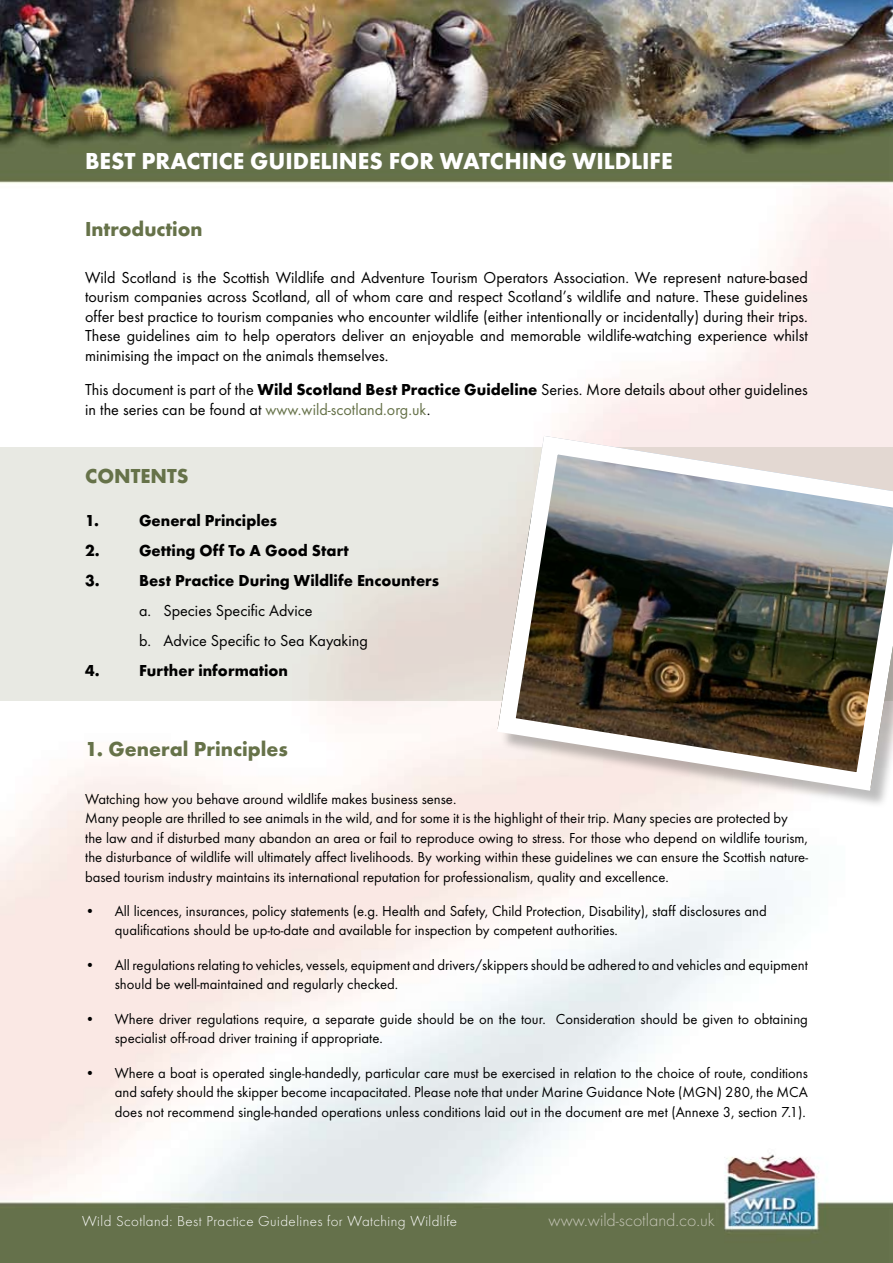
<style>
.page{position:relative;width:893px;height:1263px;background:#fff}
.page>*{position:absolute;margin:0;border:0;box-sizing:border-box;transform-origin:0 0}
.t1{font:700 24px "Futura T";color:#fff}
.t2{font:700 21px "Futura T";color:#667249}
.t3{font:300 18px "Futura T";color:#c5c5b6}
.t4{font:16.5px/19.5px "Futura T";color:#000}
.t5{font:700 16.5px "Futura T";color:#000}
.t6{font:15px/19.5px "Futura T";color:#000}
.t7{font:300 15px "Futura T";letter-spacing:.03em;color:#fff}
.s1{font-weight:700}
.s2{color:#667249}
</style>
<div class="page">
<img style="left:0;top:0;width:893px;height:1263px">
<div style="left:0;top:448px;width:893px;height:253px;background:linear-gradient(to bottom,#e8eae4,#e7e4dd)"></div>
<div style="left:499px;top:438px;width:394px;height:370px;background:#000;opacity:.26"></div>
<img style="left:488px;top:427px;width:405px;height:373px">
<h1 class="t1" style="left:85px;top:147px;width:589px">Best Practice Guidelines for Watching Wildlife</h1>
<h2 class="t2" style="left:85px;top:216px;width:119px">Introduction</h2>
<p class="t4" style="left:85px;top:267px;width:724px;text-align:justify">Wild Scotland is the Scottish Wildlife and Adventure Tourism Operators Association. We represent nature-based tourism companies across Scotland, all of whom care and respect Scotland’s wildlife and nature. These guidelines offer best practice to tourism companies who encounter wildlife (either intentionally or incidentally) during their trips.<br>These guidelines aim to help operators deliver an enjoyable and memorable wildlife-watching experience whilst minimising the impact on the animals themselves.</p>
<p class="t4" style="left:85px;top:380px;width:724px">This document is part of the <span class="s1">Wild Scotland Best Practice Guideline</span> Series. More details about other guidelines in the series can be found at <span class="s2">www.wild-scotland.org.uk</span>.</p>
<h2 class="t2" style="left:85px;top:464px;width:105px">Contents</h2>
<p class="t5" style="left:85px;top:511px;width:15px">1.</p>
<p class="t5" style="left:139px;top:511px;width:140px">General Principles</p>
<p class="t5" style="left:85px;top:541px;width:265px">2. Getting Off To A Good Start</p>
<p class="t5" style="left:85px;top:571px;width:356px">3. Best Practice During Wildlife Encounters</p>
<p class="t4" style="left:139px;top:595px;width:230px;line-height:29.8px">a. Species Specific Advice<br>b. Advice Specific to Sea Kayaking</p>
<p class="t5" style="left:85px;top:660px;width:39px">4. F</p>
<p class="t5" style="left:147px;top:660px;width:143px">urther information</p>
<h2 class="t2" style="left:85px;top:737px;width:204px">1. General Principles</h2>
<p class="t6" style="left:85px;top:789px;width:724px">Watching how you behave around wildlife makes business sense.<br>Many people are thrilled to see animals in the wild, and for some it is the highlight of their trip. Many species are protected by the law and if disturbed many abandon an area or fail to reproduce owing to stress. For those who depend on wildlife tourism, the disturbance of wildlife will ultimately affect livelihoods. By working within these guidelines we can ensure the Scottish nature&shy;based tourism industry maintains its international reputation for professionalism, quality and excellence.</p>
<p class="t6" style="left:115px;top:901px;width:653px;text-indent:-30px">• All licences, insurances, policy statements (e.g. Health and Safety, Child Protection, Disability), staff disclosures and qualifications should be up-to-date and available for inspection by competent authorities.</p>
<p class="t6" style="left:115px;top:955px;width:695px;text-indent:-30px">• All regulations relating to vehicles, vessels, equipment and drivers/skippers should be adhered to and vehicles and equipment should be well-maintained and regularly checked.</p>
<p class="t6" style="left:115px;top:1009px;width:695px;text-indent:-30px">• Where driver regulations require, a separate guide should be on the tour. Consideration should be given to obtaining specialist off-road driver training if appropriate.</p>
<p class="t6" style="left:115px;top:1063px;width:695px;text-align:justify;text-indent:-30px">• Where a boat is operated single-handedly, particular care must be exercised in relation to the choice of route, conditions and safety should the skipper become incapacitated. Please note that under Marine Guidance Note (MGN) 280, the MCA does not recommend single-handed operations unless conditions laid out in the document are met (Annexe 3, section 7.1).</p>
<p class="t7" style="left:82px;top:1212px;width:376px">Wild Scotland: Best Practice Guidelines for Watching Wildlife</p>
<p class="t3" style="left:549px;top:1209px;width:168px">www.wild-scotland.co.uk</p>
</div>
